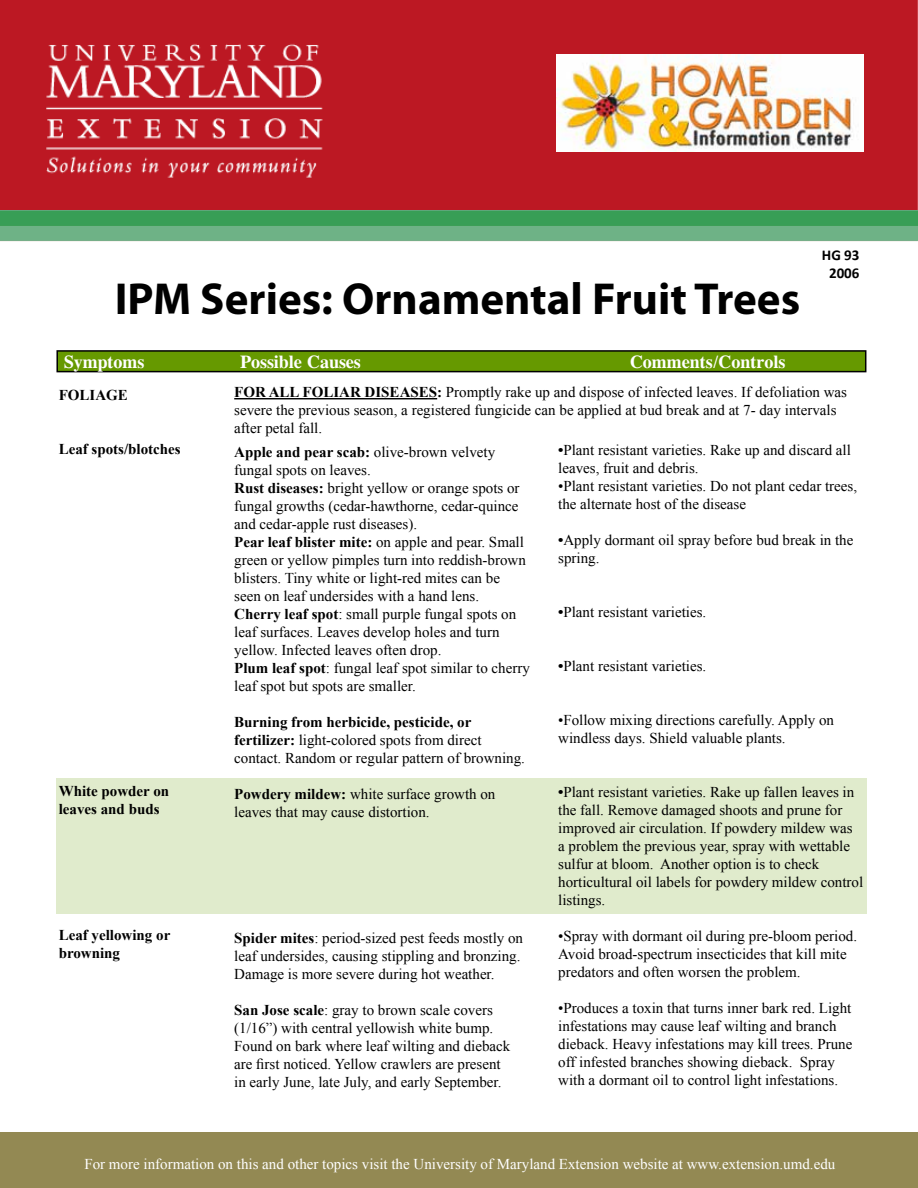
<style>
.page{position:relative;width:918px;height:1188px;background:#fff}
.page>*{position:absolute;margin:0;border:0;box-sizing:border-box;transform-origin:0 0}
.t1{font:700 45px "Myriad Pro";color:#000}
.t2{font:700 18px "CG Times";color:#fff}
.t3{font:15px/18px "Times New Roman";color:#000}
.t4{font:15px "Times New Roman";color:#fff}
.t5{font:700 15px/18px "Times New Roman";color:#000}
.t6{font:700 15px/18px "Calibri";color:#000;text-align:center}
.s1{font-weight:700}
</style>
<div class="page">
<div style="left:57px;top:351px;width:809px;height:21px;background:#690"></div>
<div style="left:56px;top:350px;width:810px;height:22px;border:2px solid #000"></div>
<div style="left:56px;top:778px;width:810px;height:136px;background:#e0ebcc"></div>
<hr style="left:234px;top:398px;width:203px;height:1px;background:#000">
<img style="left:1px;top:0;width:917px;height:242px">
<div style="left:0;top:225px;width:918px;height:15px;background:#6eb286"></div>
<div style="left:0;top:211px;width:918px;height:14px;background:#389e56"></div>
<div style="left:1px;top:1133px;width:917px;height:55px;background:#938953"></div>
<img style="left:557px;top:54px;width:307px;height:97px">
<h1 class="t1" style="left:115px;top:269px;width:687px">IPM Series: Ornamental Fruit Trees</h1>
<p class="t6" style="left:822px;top:246px;width:39px">HG 93<br>2006</p>
<p class="t2" style="left:64px;top:351px;width:82px">Symptoms</p>
<p class="t2" style="left:240px;top:351px;width:122px">Possible Causes</p>
<p class="t2" style="left:630px;top:351px;width:157px">Comments/Controls</p>
<p class="t5" style="left:59px;top:385px;width:71px">FOLIAGE</p>
<p class="t3" style="left:234px;top:383px;width:614px"><span class="s1">FOR ALL FOLIAR DISEASES:</span> Promptly rake up and dispose of infected leaves. If defoliation was severe the previous season, a registered fungicide can be applied at bud break and at 7- day intervals after petal fall.</p>
<p class="t5" style="left:59px;top:439px;width:124px">Leaf spots/blotches</p>
<p class="t5" style="left:59px;top:781px;width:112px">White powder on leaves and buds</p>
<p class="t5" style="left:59px;top:925px;width:113px">Leaf yellowing or browning</p>
<p class="t3" style="left:234px;top:443px;width:297px"><span class="s1">Apple and pear scab:</span> olive-brown velvety fungal spots on leaves.<br><span class="s1">Rust diseases:</span> bright yellow or orange spots or fungal growths (cedar-hawthorne, cedar-quince and cedar-apple rust diseases).<br><span class="s1">Pear leaf blister mite:</span> on apple and pear. Small green or yellow pimples turn into reddish-brown blisters. Tiny white or light-red mites can be seen on leaf undersides with a hand lens.<br><span class="s1">Cherry leaf spot</span>: small purple fungal spots on leaf surfaces. Leaves develop holes and turn yellow. Infected leaves often drop.<br><span class="s1">Plum leaf spot</span>: fungal leaf spot similar to cherry leaf spot but spots are smaller.</p>
<p class="t3" style="left:234px;top:713px;width:292px"><span class="s1">Burning from herbicide, pesticide, or fertilizer:</span> light-colored spots from direct contact. Random or regular pattern of browning.</p>
<p class="t3" style="left:234px;top:785px;width:263px"><span class="s1">Powdery mildew:</span> white surface growth on leaves that may cause distortion.</p>
<p class="t3" style="left:234px;top:929px;width:290px"><span class="s1">Spider mites</span>: period-sized pest feeds mostly on leaf undersides, causing stippling and bronzing.<br>Damage is more severe during hot weather.</p>
<p class="t3" style="left:234px;top:1001px;width:278px"><span class="s1">San Jose scale</span>: gray to brown scale covers (1/16”) with central yellowish white bump.<br>Found on bark where leaf wilting and dieback are first noticed. Yellow crawlers are present in early June, late July, and early September.</p>
<p class="t3" style="left:558px;top:441px;width:294px"><span class="s1">•</span>Plant resistant varieties. Rake up and discard all leaves, fruit and debris.</p>
<p class="t3" style="left:558px;top:477px;width:300px">•Plant resistant varieties. Do not plant cedar trees, the alternate host of the disease</p>
<p class="t3" style="left:558px;top:531px;width:297px"><span class="s1">•</span>Apply dormant oil spray before bud break in the spring.</p>
<p class="t3" style="left:558px;top:603px;width:150px"><span class="s1">•</span>Plant resistant varieties.</p>
<p class="t3" style="left:558px;top:657px;width:150px"><span class="s1">•</span>Plant resistant varieties.</p>
<p class="t3" style="left:558px;top:711px;width:277px">•Follow mixing directions carefully. Apply on windless days. Shield valuable plants.</p>
<p class="t3" style="left:558px;top:783px;width:306px"><span class="s1">•</span>Plant resistant varieties. Rake up fallen leaves in the fall. Remove damaged shoots and prune for improved air circulation. If powdery mildew was<br>a problem the previous year, spray with wettable sulfur at bloom. Another option is to check horticultural oil labels for powdery mildew control listings.</p>
<p class="t3" style="left:558px;top:927px;width:300px">•Spray with dormant oil during pre-bloom period.<br>Avoid broad-spectrum insecticides that kill mite predators and often worsen the problem.</p>
<p class="t3" style="left:558px;top:999px;width:296px">•Produces a toxin that turns inner bark red. Light infestations may cause leaf wilting and branch dieback. Heavy infestations may kill trees. Prune off infested branches showing dieback. Spray with a dormant oil to control light infestations.</p>
<p class="t4" style="left:84px;top:1154px;width:752px">For more information on this and other topics visit the University of Maryland Extension website at www.extension.umd.edu</p>
</div>
